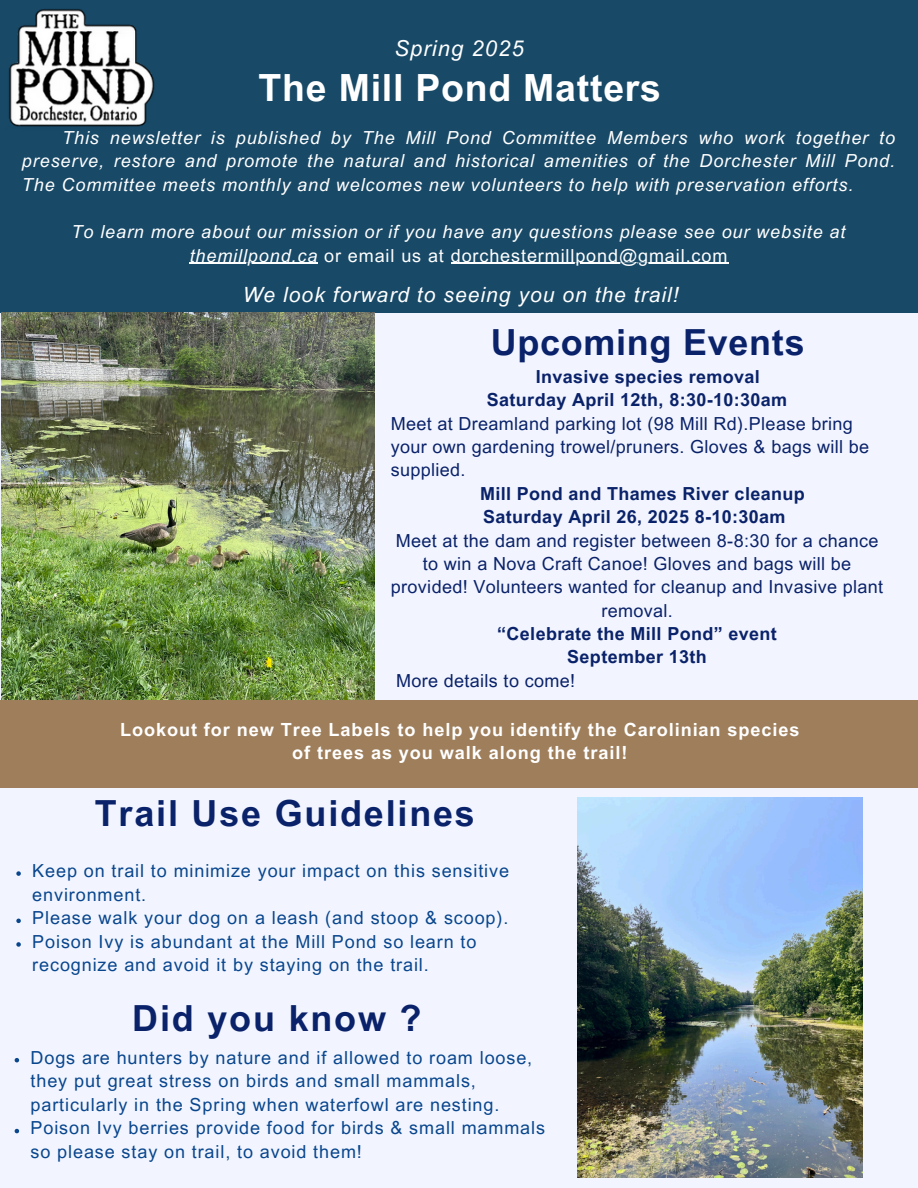
<style>
.page{position:relative;width:918px;height:1188px;background:#f2f5ff}
.page>*{position:absolute;margin:0;border:0;box-sizing:border-box;transform-origin:0 0}
.t1{font:700 37.5px "Arial MT Pro";letter-spacing:.02em;color:#fff}
.t2{font:700 36px "Arial MT Pro";letter-spacing:.05em;color:#0a2269}
.t3{font:700 36px "Arial MT Pro";letter-spacing:.02em;color:#0a2269}
.t4{font:italic 21.9px "Arial MT Pro";letter-spacing:.05em;color:#fff}
.t5{font:italic 21px "Arial MT Pro";letter-spacing:.05em;color:#fff}
.t6{font:700 18.15px/23.7px "Arial MT Pro";letter-spacing:.05em;color:#fff;text-align:center}
.t7{font:18px/23.7px "Arial MT Pro";letter-spacing:.05em;color:#09468d}
.t8{font:italic 18px/23.7px "Arial MT Pro";letter-spacing:.05em;color:#fff;text-align:justify}
.t9{font:18px/23.4px "Arial MT Pro";letter-spacing:.02em;color:#0a2269}
.t10{font:700 18px "Arial MT Pro";letter-spacing:.02em;color:#0a2269}
.t11{font:18px "Arial MT Pro";letter-spacing:.05em;color:#fff}
.s1{font-style:italic}
</style>
<div class="page">
<div style="left:0;top:177px;width:918px;height:135px;background:#184967"></div>
<div style="left:0;top:0;width:918px;height:192px;background:#184967"></div>
<img style="left:2px;top:312px;width:372px;height:388px">
<div style="left:0;top:701px;width:918px;height:87px;background:#9e7e5b"></div>
<img style="left:577px;top:797px;width:286px;height:380px">
<img style="left:9px;top:9px;width:146px;height:118px">
<svg style="left:16px;top:871px;width:5px;height:5px"></svg>
<svg style="left:16px;top:919px;width:5px;height:4px"></svg>
<svg style="left:16px;top:942px;width:5px;height:5px"></svg>
<svg style="left:15px;top:1058px;width:4px;height:4px"></svg>
<svg style="left:15px;top:1129px;width:4px;height:4px"></svg>
<hr style="left:190px;top:263px;width:128px;height:1px;background:#fff">
<hr style="left:451px;top:263px;width:277px;height:1px;background:#fff">
<p class="t4" style="left:394px;top:40px;width:131px">Spring 2025</p>
<p class="t1" style="left:259px;top:74px;width:404px">The Mill Pond Matters</p>
<p class="t8" style="left:22px;top:128px;width:875px;text-indent:40px">This newsletter is published by The Mill Pond Committee Members who work together to preserve, restore and promote the natural and historical amenities of the Dorchester Mill Pond.<br>The Committee meets monthly and welcomes new volunteers to help with preservation efforts.</p>
<p class="t8" style="left:72px;top:222px;width:775px">To learn more about our mission or if you have any questions please see our website at</p>
<h1 class="t11" style="left:190px;top:249px;width:539px"><span class="s1">themillpond.ca</span> or email us at dorchestermillpond@gmail.com</h1>
<p class="t5" style="left:243px;top:286px;width:438px">We look forward to seeing you on the trail!</p>
<p class="t3" style="left:491px;top:329px;width:315px">Upcoming Events</p>
<h2 class="t10" style="left:536px;top:370px;width:226px">Invasive species removal</h2>
<h1 class="t10" style="left:487px;top:393px;width:302px">Saturday April 12th, 8:30-10:30am</h1>
<p class="t9" style="left:391px;top:414px;width:480px">Meet at Dreamland parking lot (98 Mill Rd).Please bring your own gardening trowel/pruners. Gloves &amp; bags will be supplied.</p>
<p class="t10" style="left:480px;top:487px;width:326px">Mill Pond and Thames River cleanup</p>
<h2 class="t10" style="left:483px;top:510px;width:304px">Saturday April 26, 2025 8-10:30am</h2>
<p class="t9" style="left:391px;top:531px;width:494px;text-align:center">Meet at the dam and register between 8-8:30 for a chance to win a Nova Craft Canoe! Gloves and bags will be provided! Volunteers wanted for cleanup and Invasive plant removal.</p>
<h1 class="t10" style="left:497px;top:627px;width:281px">“Celebrate the Mill Pond” event</h1>
<p class="t10" style="left:567px;top:650px;width:141px">September 13th</p>
<p class="t9" style="left:396px;top:671px;width:181px">More details to come!</p>
<p class="t6" style="left:120px;top:720px;width:681px">Lookout for new Tree Labels to help you identify the Carolinian species of trees as you walk along the trail!</p>
<h3 class="t2" style="left:95px;top:800px;width:382px">Trail Use Guidelines</h3>
<p class="t7" style="left:32px;top:861px;width:478px">Keep on trail to minimize your impact on this sensitive environment.</p>
<p class="t7" style="left:32px;top:908px;width:478px">Please walk your dog on a leash (and stoop &amp; scoop).</p>
<p class="t7" style="left:32px;top:932px;width:446px">Poison Ivy is abundant at the Mill Pond so learn to recognize and avoid it by staying on the trail.</p>
<p class="t2" style="left:132px;top:1005px;width:291px">Did you know ?</p>
<h1 class="t7" style="left:31px;top:1048px;width:503px">Dogs are hunters by nature and if allowed to roam loose, they put great stress on birds and small mammals, particularly in the Spring when waterfowl are nesting.</h1>
<p class="t7" style="left:31px;top:1119px;width:516px">Poison Ivy berries provide food for birds &amp; small mammals so please stay on trail, to avoid them!</p>
</div>
